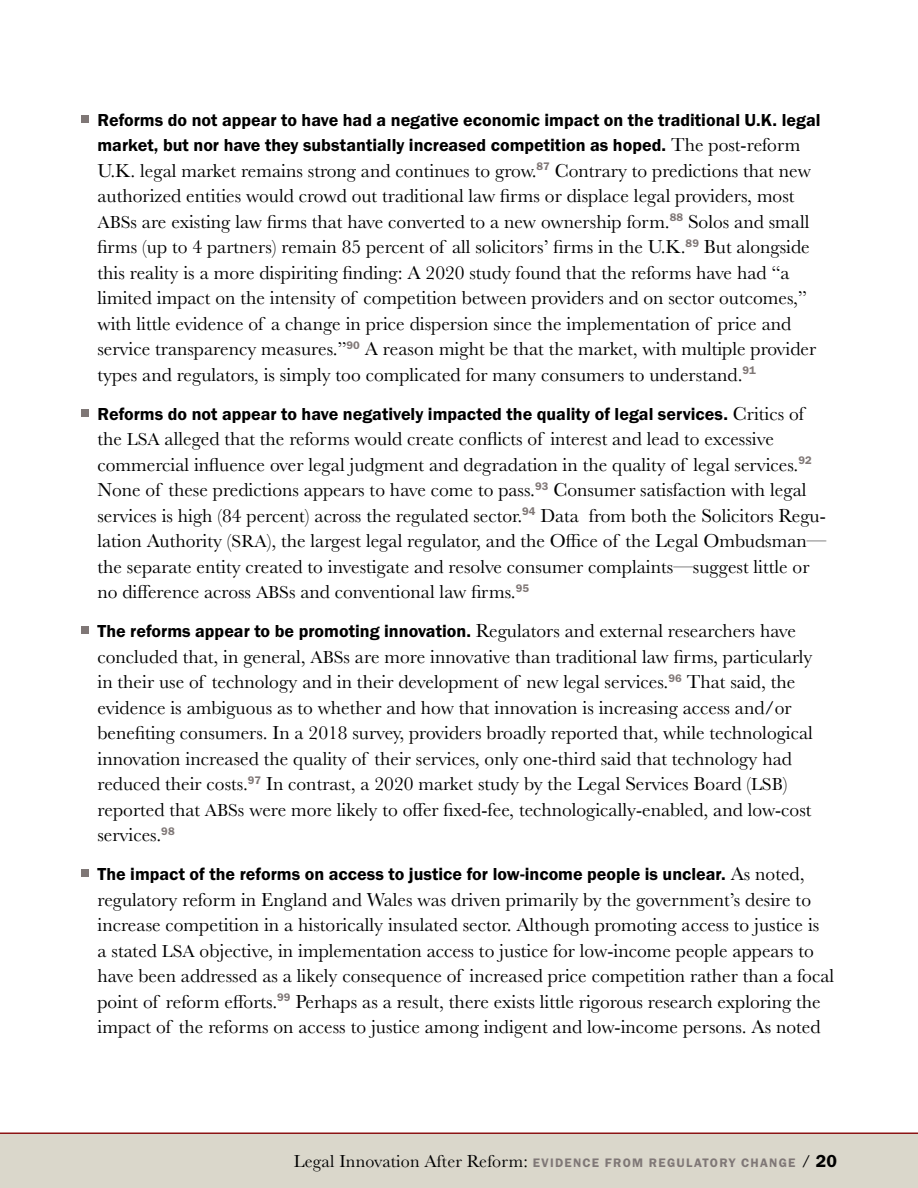
<style>
.page{position:relative;width:918px;height:1188px;background:#fff}
.page>*{position:absolute;margin:0;border:0;box-sizing:border-box;transform-origin:0 0}
.t1{font:19.5px/25.5px "Baskerville";color:#000}
.t2{font:18px/25.5px "Franklin Gothic URW Dem";color:#000}
.t3{font:18px "Baskerville";letter-spacing:.01em;color:#000}
.s1{font-family:"Baskerville";font-size:19.5px}
.s2{font-size:18px}
.s3{font-family:"Franklin Gothic URW Dem";font-size:12.75px;color:#7f7776}
.s4{font-family:"Franklin Gothic URW Dem"}
</style>
<div class="page">
<hr style="left:0;top:1132px;width:918px;height:2px;background:#8c1515">
<div style="left:81px;top:115px;width:7px;height:8px;background:#7f7776"></div>
<div style="left:81px;top:409px;width:7px;height:8px;background:#7f7776"></div>
<div style="left:81px;top:627px;width:7px;height:7px;background:#7f7776"></div>
<div style="left:81px;top:870px;width:7px;height:7px;background:#7f7776"></div>
<div style="left:0;top:1134px;width:918px;height:54px;background:#dad7cb"></div>
<p class="t2" style="left:98px;top:106px;width:725px">Reforms do not appear to have had a negative economic impact on the traditional U.K. legal market, but nor have they substantially increased competition as hoped. <span class="s1">The post-reform</span></p>
<p class="t1" style="left:97px;top:158px;width:720px">U.K. legal market remains strong and continues to grow.<sup>87</sup> Contrary to predictions that new authorized entities would crowd out traditional law firms or displace legal providers, most <span class="s2">ABS</span>s are existing law firms that have converted to a new ownership form.<sup>88</sup> Solos and small firms (up to 4 partners) remain 85 percent of all solicitors’ firms in the U.K.<sup>89</sup> But alongside this reality is a more dispiriting finding: A 2020 study found that the reforms have had “a limited impact on the intensity of competition between providers and on sector outcomes,” with little evidence of a change in price dispersion since the implementation of price and service transparency measures.”<sup>90</sup> A reason might be that the market, with multiple provider types and regulators, is simply too complicated for many consumers to understand.<sup>91</sup></p>
<p class="t2" style="left:98px;top:400px;width:708px">Reforms do not appear to have negatively impacted the quality of legal services. <span class="s1">Critics of</span></p>
<p class="t1" style="left:97px;top:426px;width:730px">the <span class="s2">LSA</span> alleged that the reforms would create conflicts of interest and lead to excessive commercial influence over legal judgment and degradation in the quality of legal services.<sup>92<br></sup>None of these predictions appears to have come to pass.<sup>93</sup> Consumer satisfaction with legal services is high (84 percent) across the regulated sector.<sup>94</sup> Data from both the Solicitors Regu&shy;lation Authority (<span class="s2">SRA</span>), the largest legal regulator, and the Office of the Legal Ombudsman— the separate entity created to investigate and resolve consumer complaints—suggest little or no difference across <span class="s2">ABS</span>s and conventional law firms.<sup>95</sup></p>
<p class="t2" style="left:98px;top:618px;width:700px">The reforms appear to be promoting innovation. <span class="s1">Regulators and external researchers have</span></p>
<p class="t1" style="left:97px;top:644px;width:717px">concluded that, in general, <span class="s2">ABS</span>s are more innovative than traditional law firms, particularly in their use of technology and in their development of new legal services.<sup>96</sup> That said, the evidence is ambiguous as to whether and how that innovation is increasing access and/or benefiting consumers. In a 2018 survey, providers broadly reported that, while technological innovation increased the quality of their services, only one-third said that technology had reduced their costs.<sup>97</sup> In contrast, a 2020 market study by the Legal Services Board (<span class="s2">LSB</span>) reported that <span class="s2">ABS</span>s were more likely to offer fixed-fee, technologically-enabled, and low-cost services.<sup>98</sup></p>
<p class="t2" style="left:98px;top:861px;width:709px">The impact of the reforms on access to justice for low-income people is unclear. <span class="s1">As noted,</span></p>
<p class="t1" style="left:98px;top:887px;width:738px">regulatory reform in England and Wales was driven primarily by the government’s desire to increase competition in a historically insulated sector. Although promoting access to justice is<br>a stated <span class="s2">LSA</span> objective, in implementation access to justice for low-income people appears to have been addressed as a likely consequence of increased price competition rather than a focal point of reform efforts.<sup>99</sup> Perhaps as a result, there exists little rigorous research exploring the impact of the reforms on access to justice among indigent and low-income persons. As noted</p>
<p class="t3" style="left:294px;top:1149px;width:545px">Legal Innovation After Reform: <span class="s3">EVIDENCE FROM REGULATORY CHANGE</span> / <span class="s4">20</span></p>
</div>
